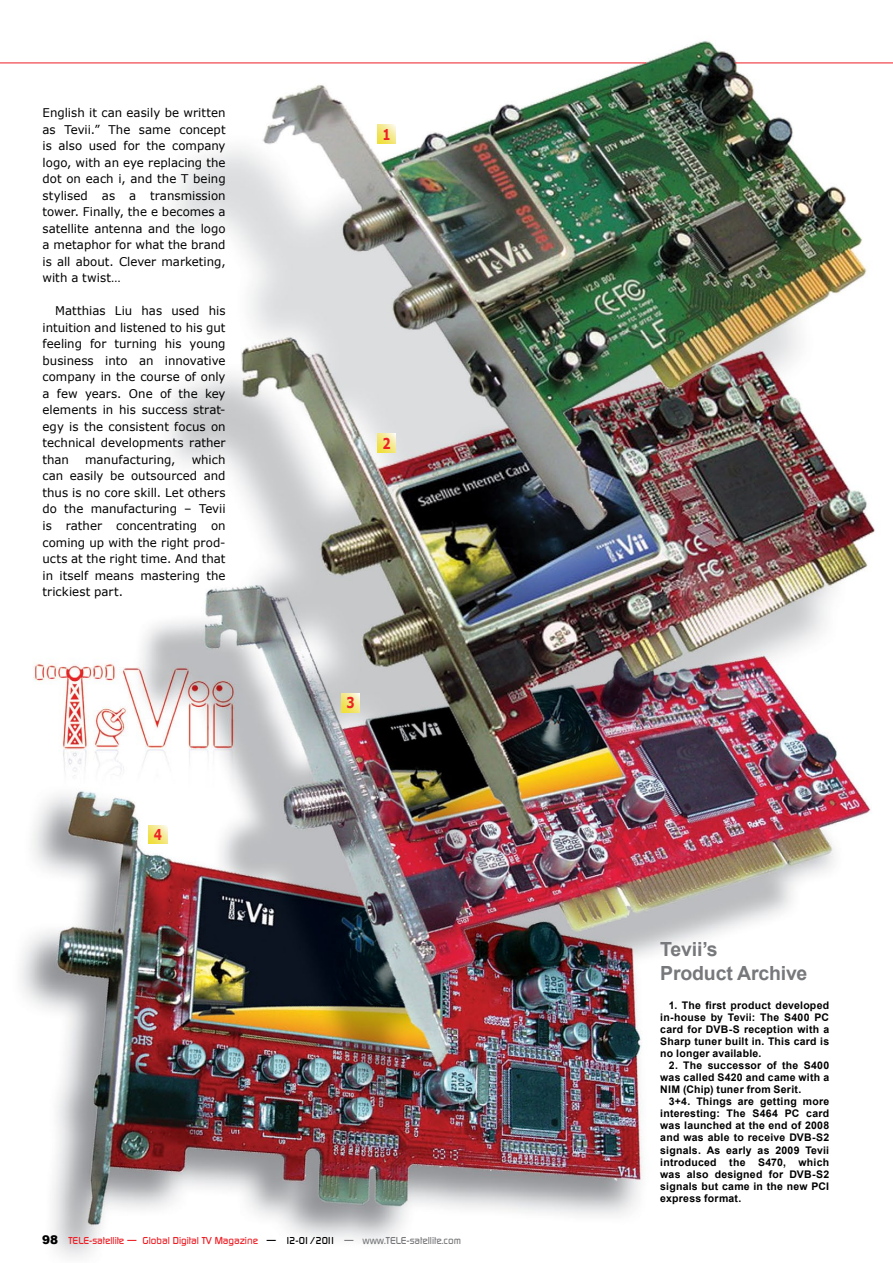
<style>
.page{position:relative;width:893px;height:1263px;background:#fff}
.page>*{position:absolute;margin:0;border:0;box-sizing:border-box;transform-origin:0 0}
.t1{font:700 19.5px/23.9px "Arial";letter-spacing:-.01em;color:#77787b}
.t2{font:700 15px "Verdana";color:#ed2024;scale:.77 1}
.t3{font:12px/16.5px "Verdana";color:#000;text-align:justify}
.t4{font:700 10.5px/12px "Arial";letter-spacing:.02em;color:#000;text-align:justify}
.t5{font:500 9.75px "Digital";color:#ed1d24}
.s1{font-family:"Arial";font-weight:900;font-size:12px;color:#000}
.s2{color:#000}
.s3{color:#77787b}
</style>
<div class="page">
<img style="left:0;top:41px;width:893px;height:1216px">
<hr style="left:0;top:63px;width:646px;height:1px;background:#ed1d24">
<svg style="left:378px;top:125px;width:18px;height:18px"></svg>
<svg style="left:378px;top:434px;width:18px;height:18px"></svg>
<svg style="left:341px;top:694px;width:19px;height:18px"></svg>
<svg style="left:149px;top:825px;width:18px;height:18px"></svg>
<hr style="left:735px;top:63px;width:158px;height:1px;background:#ed1d24">
<p class="t3" style="left:43px;top:105px;width:185px">English it can easily be written as Tevii.” The same concept is also used for the company logo, with an eye replacing the dot on each i, and the T being stylised as a transmission tower. Finally, the e becomes a satellite antenna and the logo a metaphor for what the brand is all about. Clever marketing, with a twist…</p>
<p class="t3" style="left:43px;top:303px;width:185px;text-indent:13px">Matthias Liu has used his intuition and listened to his gut feeling for turning his young business into an innovative company in the course of only a few years. One of the key elements in his success strat&shy;egy is the consistent focus on technical developments rather than</p>
<p class="t3" style="left:85px;top:451px;width:92px">manufacturing,</p>
<p class="t3" style="left:43px;top:451px;width:185px;text-indent:149px">which can easily be outsourced and thus is no core skill. Let others do the manufacturing – Tevii is rather concentrating on coming up with the right prod&shy;ucts at the right time. And that in itself means mastering the trickiest part.</p>
<p class="t2" style="left:154px;top:824px;width:12px">4</p>
<p class="t2" style="left:383px;top:124px;width:12px">1</p>
<p class="t2" style="left:383px;top:433px;width:12px">2</p>
<p class="t2" style="left:346px;top:692px;width:12px">3</p>
<p class="t5" style="left:42px;top:1235px;width:420px"><span class="s1">98</span> TELE-satellite — Global Digital TV Magazine <span class="s2">— 12-01/2011</span> <span class="s3">— www.TELE-satellite.com</span></p>
<h1 class="t1" style="left:660px;top:937px;width:149px">Tevii’s<br>Product Archive</h1>
<p class="t4" style="left:660px;top:1000px;width:170px;text-indent:9px">1. The first product developed in-house by Tevii: The S400 PC card for DVB-S reception with a Sharp tuner built in. This card is no longer available.</p>
<p class="t4" style="left:660px;top:1060px;width:170px;text-indent:9px">2. The successor of the S400 was called S420 and came with a NIM (Chip) tuner from Serit.</p>
<p class="t4" style="left:660px;top:1096px;width:170px;text-indent:9px">3+4. Things are getting more interesting: The S464 PC card was launched at the end of 2008 and was able to receive DVB-S2 signals. As early as 2009 Tevii introduced the S470, which was also designed for DVB-S2 signals but came in the new PCI express format.</p>
</div>
